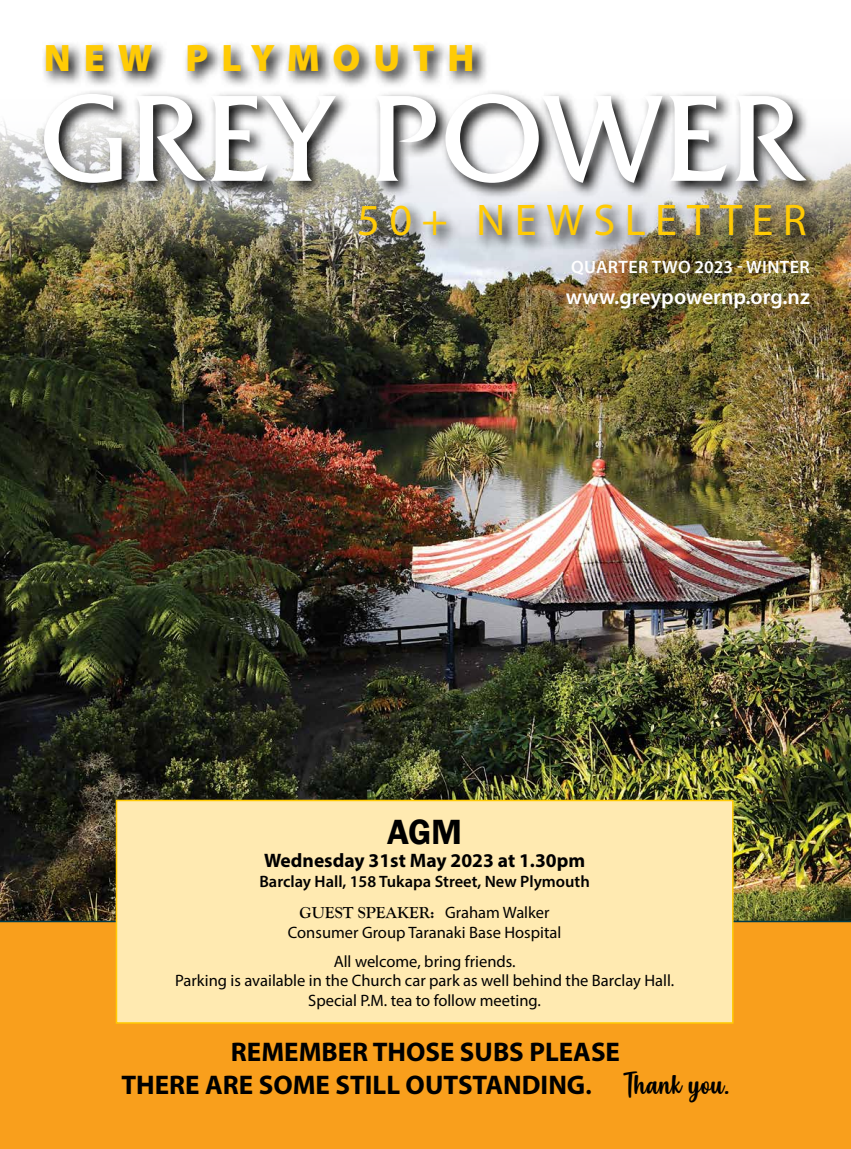
<style>
.page{position:relative;width:851px;height:1149px;background:#fff}
.page>*{position:absolute;margin:0;border:0;box-sizing:border-box;transform-origin:0 0}
.t1{font:44.4px "Myriad Pro";letter-spacing:.21em;color:#ffcb05}
.t2{font:900 38.4px "Myriad Pro";letter-spacing:.33em;color:#ffcb05}
.t3{font:600 36px "Franklin Gothic";color:#000}
.t4{font:700 27px/32.4px "Myriad Pro";color:#000;text-align:center}
.t5{font:600 21.75px "Myriad Pro";color:#fff}
.t6{font:700 19.5px "Myriad Pro";color:#000}
.t7{font:600 18px "Myriad Pro";letter-spacing:.02em;color:#fff}
.t8{font:16.5px/28.8px "Myriad Pro";color:#000;text-align:center}
.t9{font:600 16.5px "Myriad Pro";color:#000}
.t10{font:700 16.5px "Goudy Old Style T";color:#000}
.s1{font-family:"Myriad Pro";font-weight:400}
.s2{font-size:24px}
.s3{font-family:"Misses";font-weight:400}
</style>
<div class="page">
<img style="left:0;top:121px;width:850px;height:799px">
<div style="left:0;top:920px;width:850px;height:228px;background:#f99f1c"></div>
<div style="left:45px;top:1030px;width:762px;height:80px;background:#f99f1c"></div>
<div style="left:116px;top:799px;width:617px;height:224px;background:#ffeab1;border:2px solid #ffcb05"></div>
<img style="left:39px;top:43px;width:783px;height:209px">
<svg style="left:44px;top:94px;width:77px;height:89px"></svg>
<svg style="left:135px;top:96px;width:201px;height:85px"></svg>
<svg style="left:375px;top:96px;width:61px;height:85px"></svg>
<svg style="left:445px;top:94px;width:217px;height:89px"></svg>
<svg style="left:669px;top:96px;width:57px;height:85px"></svg>
<svg style="left:735px;top:96px;width:71px;height:85px"></svg>
<h2 class="t2" style="left:44px;top:33px;width:432px">NEW PLYMOUTH</h2>
<h1 class="t1" style="left:357px;top:193px;width:451px">50+ NEWSLETTER</h1>
<p class="t7" style="left:571px;top:255px;width:240px">QUARTER TWO 2023 - WINTER</p>
<h3 class="t5" style="left:565px;top:283px;width:245px">www.greypowernp.org.nz</h3>
<h3 class="t3" style="left:387px;top:809px;width:77px">AGM</h3>
<p class="t6" style="left:264px;top:847px;width:322px">Wednesday 31st May 2023 at 1.30pm</p>
<p class="t9" style="left:259px;top:870px;width:332px">Barclay Hall, 158 Tukapa Street, New Plymouth</p>
<p class="t10" style="left:299px;top:903px;width:251px">GUEST SPEAKER: <span class="s1">Graham Walker</span></p>
<p class="t8" style="left:288px;top:917px;width:275px">Consumer Group Taranaki Base Hospital<br>All welcome, bring friends.</p>
<p class="t8" style="left:175px;top:970px;width:500px;line-height:19.8px">Parking is available in the Church car park as well behind the Barclay Hall.<br>Special P.M. tea to follow meeting.</p>
<h3 class="t4" style="left:121px;top:1034px;width:609px">REMEMBER THOSE SUBS PLEASE<br>THERE ARE SOME STILL OUTSTANDING<span class="s2">.</span> <span class="s3">Thank you.</span></h3>
</div>
